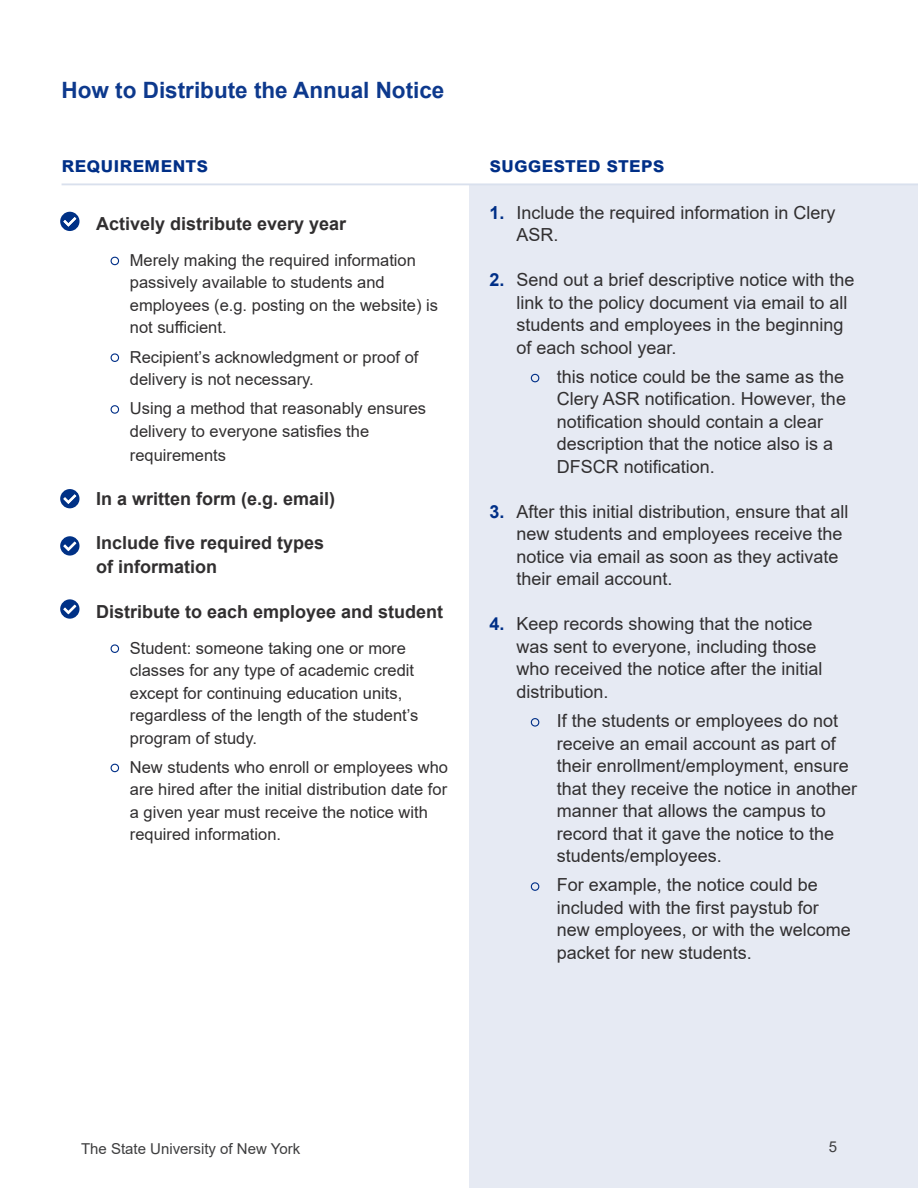
<style>
.page{position:relative;width:918px;height:1188px;background:#fff}
.page>*{position:absolute;margin:0;border:0;box-sizing:border-box;transform-origin:0 0}
.t1{font:700 22.5px "Arial";color:#0d398d}
.Multilevel_List{font:700 21px "Arial";color:#002f87}
.t2{font:18px/22.5px "Arial";color:#312f30}
.Multilevel_List-2{font:700 18px "Arial";color:#312f30}
.t3{font:16.5px/22.5px "Arial";color:#312f30}
.Multilevel_List-3{font:15px "Arial";color:#3e3e3f}
.s1{font-size:17.25px;color:#002f87}
.s2{font-weight:700;color:#002f87}
</style>
<div class="page">
<div style="left:469px;top:185px;width:449px;height:1003px;background:#e6eaf3"></div>
<hr style="left:62px;top:183px;width:856px;height:2px;background:#d9e0ed">
<svg style="left:60px;top:212px;width:20px;height:19px"></svg>
<svg style="left:60px;top:489px;width:20px;height:19px"></svg>
<svg style="left:60px;top:536px;width:20px;height:20px"></svg>
<svg style="left:60px;top:599px;width:20px;height:20px"></svg>
<p class="t1" style="left:62px;top:74px;width:384px">How to Distribute the Annual Notice</p>
<p class="Multilevel_List" style="left:62px;top:150px;width:148px">requirements</p>
<p class="Multilevel_List" style="left:489px;top:150px;width:177px">suggested steps</p>
<p class="Multilevel_List-2" style="left:96px;top:211px;width:252px">Actively distribute every year</p>
<p class="t3" style="left:130px;top:249px;width:310px;text-indent:-20px"><span class="s1">●</span> Merely making the required information passively available to students and employees (e.g. posting on the website) is not sufficient.</p>
<p class="t3" style="left:130px;top:345px;width:290px;text-indent:-20px"><span class="s1">●</span> Recipient’s acknowledgment or proof of delivery is not necessary.</p>
<p class="t3" style="left:130px;top:397px;width:298px;text-indent:-20px"><span class="s1">●</span> Using a method that reasonably ensures delivery to everyone satisfies the</p>
<p class="t3" style="left:130px;top:444px;width:98px">requirements</p>
<p class="Multilevel_List-2" style="left:96px;top:486px;width:241px">In a written form (e.g. email)</p>
<p class="Multilevel_List-2" style="left:96px;top:530px;width:230px">Include five required types</p>
<p class="Multilevel_List-2" style="left:96px;top:554px;width:122px">of information</p>
<p class="Multilevel_List-2" style="left:96px;top:599px;width:349px">Distribute to each employee and student</p>
<p class="t3" style="left:130px;top:636px;width:290px;text-indent:-20px"><span class="s1">●</span> Student: someone taking one or more classes for any type of academic credit except for continuing education units, regardless of the length of the student’s program of study.</p>
<p class="t3" style="left:130px;top:756px;width:320px;text-indent:-20px"><span class="s1">●</span> New students who enroll or employees who are hired after the initial distribution date for a given year must receive the notice with required information.</p>
<p class="t2" style="left:516px;top:201px;width:321px;text-indent:-27px"><span class="s2">1.</span> Include the required information in Clery<br>ASR.</p>
<p class="t2" style="left:516px;top:269px;width:340px;text-indent:-27px"><span class="s2">2.</span> Send out a brief descriptive notice with the link to the policy document via email to all students and employees in the beginning of each school year.</p>
<p class="t2" style="left:557px;top:365px;width:291px;text-indent:-27px"><span class="s1">●</span> this notice could be the same as the Clery ASR notification. However, the notification should contain a clear description that the notice also is a DFSCR notification.</p>
<p class="t2" style="left:516px;top:500px;width:334px;text-indent:-27px"><span class="s2">3.</span> After this initial distribution, ensure that all new students and employees receive the notice via email as soon as they activate their email account.</p>
<p class="t2" style="left:516px;top:613px;width:308px;text-indent:-27px"><span class="s2">4.</span> Keep records showing that the notice was sent to everyone, including those who received the notice after the initial distribution.</p>
<p class="t2" style="left:557px;top:710px;width:302px;text-indent:-27px"><span class="s1">●</span> If the students or employees do not receive an email account as part of their enrollment/employment, ensure that they receive the notice in another manner that allows the campus to record that it gave the notice to the students/employees.</p>
<p class="t2" style="left:557px;top:874px;width:296px;text-indent:-27px"><span class="s1">●</span> For example, the notice could be included with the first paystub for new employees, or with the welcome packet for new students.</p>
<p class="Multilevel_List-3" style="left:81px;top:1138px;width:221px">The State University of New York</p>
<p class="Multilevel_List-3" style="left:829px;top:1136px;width:10px">5</p>
</div>
